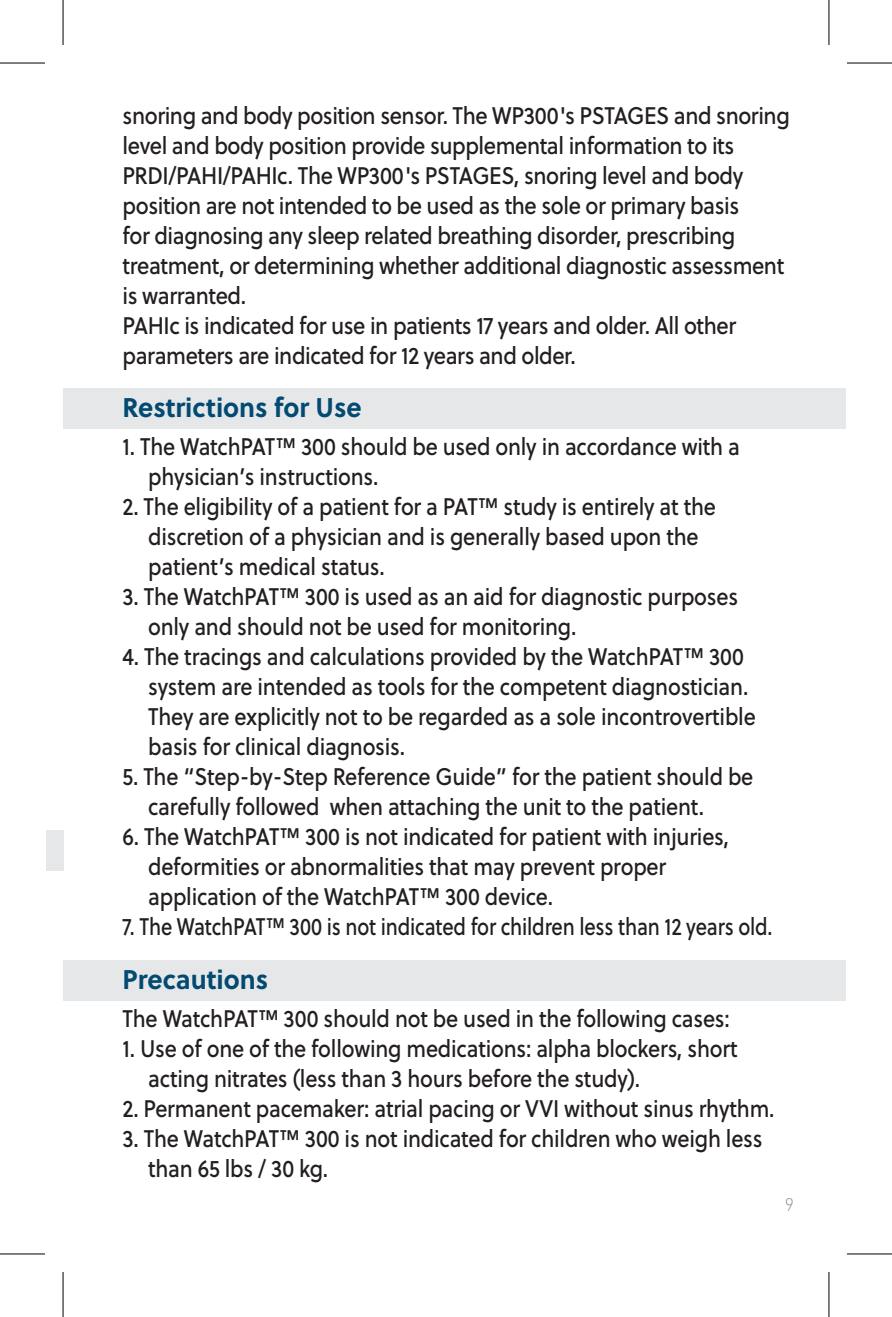
<style>
.page{position:relative;width:892px;height:1317px;background:#fff}
.page>*{position:absolute;margin:0;border:0;box-sizing:border-box;transform-origin:0 0}
.t1{font:700 27px "Soleil";color:#034a72;scale:.96 1}
.text{font:24px/30px "Soleil Bk";letter-spacing:-.01em;color:#231f20;scale:.89 1}
.text-2{font:24px/30px "Soleil Bk";letter-spacing:-.01em;color:#231f20;scale:.9 1}
.text-3{font:24px "Soleil Bk";letter-spacing:-.01em;color:#231f20;scale:.83 1}
.t2{font:300 18px "DIN";color:#939598}
</style>
<div class="page">
<div style="left:46px;top:830px;width:17px;height:41px;background:#e6e7e9"></div>
<div style="left:63px;top:959px;width:782px;height:41px;background:#e6e7e9"></div>
<div style="left:63px;top:388px;width:782px;height:41px;background:#e6e7e9"></div>
<svg style="left:829px;top:0;width:1px;height:45px"></svg>
<svg style="left:829px;top:1272px;width:1px;height:45px"></svg>
<hr style="left:0;top:62px;width:45px;height:2px;background:#000">
<hr style="left:846px;top:62px;width:45px;height:2px;background:#000">
<hr style="left:0;top:1253px;width:45px;height:1px;background:#000">
<hr style="left:846px;top:1253px;width:45px;height:1px;background:#000">
<hr style="left:62px;top:0;width:2px;height:45px;background:#000">
<hr style="left:62px;top:1272px;width:2px;height:45px;background:#000">
<hr style="left:828px;top:0;width:1px;height:45px;background:#000">
<hr style="left:828px;top:1272px;width:1px;height:45px;background:#000">
<p class="text-2" style="left:123px;top:99px;width:742px">snoring and body position sensor. The WP300's PSTAGES and snoring level and body position provide supplemental information to its PRDI/PAHI/PAHIc. The WP300's PSTAGES, snoring level and body position are not intended to be used as the sole or primary basis<br>for diagnosing any sleep related breathing disorder, prescribing treatment, or determining whether additional diagnostic assessment is warranted.</p>
<p class="text-2" style="left:123px;top:309px;width:683px">PAHIc is indicated for use in patients 17 years and older. All other parameters are indicated for 12 years and older.</p>
<p class="t1" style="left:123px;top:386px;width:251px">Restrictions for Use</p>
<p class="text" style="left:148px;top:431px;width:666px;text-indent:-26px">1. The WatchPAT™ 300 should be used only in accordance with a physician’s instructions.</p>
<p class="text" style="left:148px;top:491px;width:639px;text-indent:-26px">2. The eligibility of a patient for a PAT™ study is entirely at the discretion of a physician and is generally based upon the patient’s medical status.</p>
<p class="text" style="left:148px;top:581px;width:664px;text-indent:-26px">3. The WatchPAT™ 300 is used as an aid for diagnostic purposes only and should not be used for monitoring.</p>
<p class="text" style="left:148px;top:641px;width:684px;text-indent:-26px">4. The tracings and calculations provided by the WatchPAT™ 300 system are intended as tools for the competent diagnostician.<br>They are explicitly not to be regarded as a sole incontrovertible basis for clinical diagnosis.</p>
<p class="text" style="left:148px;top:761px;width:681px;text-indent:-26px">5. The “Step-by-Step Reference Guide” for the patient should be carefully followed when attaching the unit to the patient.</p>
<p class="text" style="left:148px;top:821px;width:654px;text-indent:-26px">6. The WatchPAT™ 300 is not indicated for patient with injuries, deformities or abnormalities that may prevent proper application of the WatchPAT™ 300 device.</p>
<p class="text-3" style="left:123px;top:909px;width:784px">7. The WatchPAT™ 300 is not indicated for children less than 12 years old.</p>
<p class="t1" style="left:123px;top:958px;width:153px">Precautions</p>
<p class="text" style="left:123px;top:1002px;width:683px">The WatchPAT™ 300 should not be used in the following cases:</p>
<p class="text" style="left:148px;top:1032px;width:664px;text-indent:-26px">1. Use of one of the following medications: alpha blockers, short acting nitrates (less than 3 hours before the study).</p>
<p class="text" style="left:123px;top:1092px;width:734px">2. Permanent pacemaker: atrial pacing or VVI without sinus rhythm.</p>
<p class="text" style="left:148px;top:1122px;width:691px;text-indent:-26px">3. The WatchPAT™ 300 is not indicated for children who weigh less than 65 lbs / 30 kg.</p>
<p class="t2" style="left:784px;top:1193px;width:11px">9</p>
</div>
